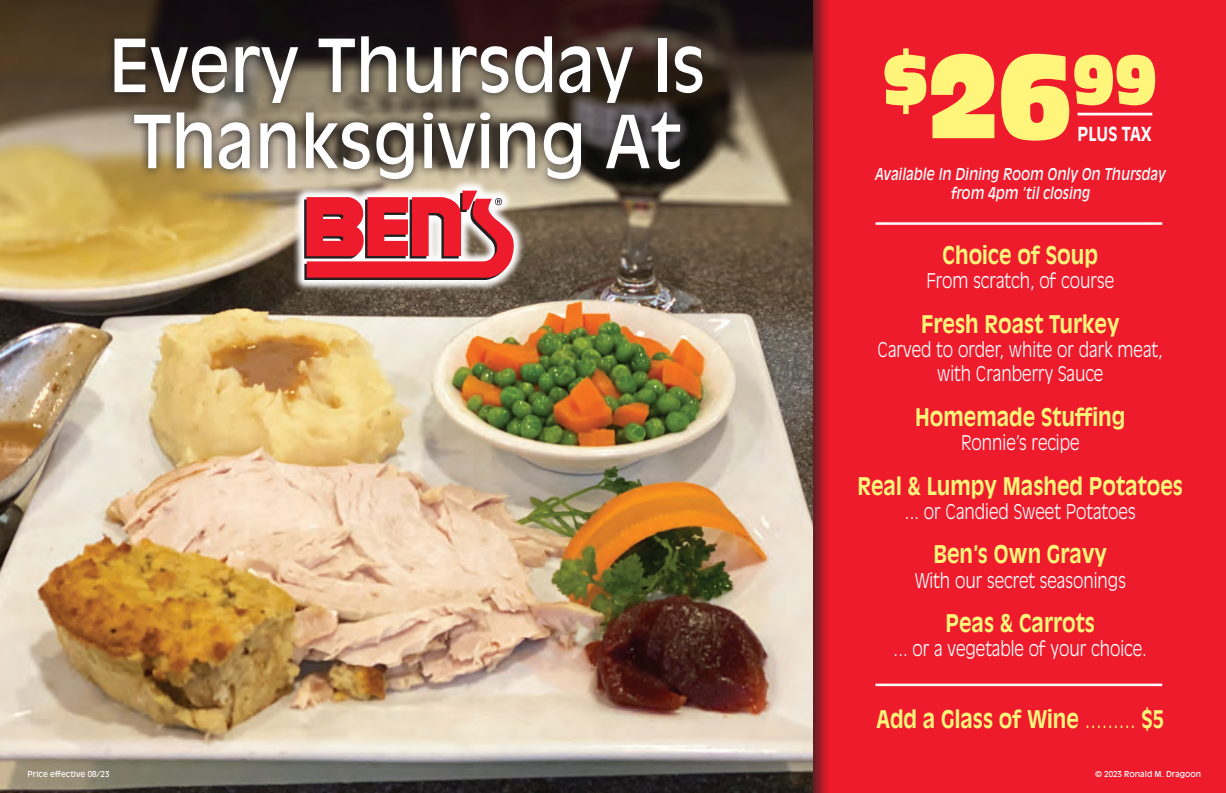
<style>
.page{position:relative;width:1226px;height:793px;background:#fff}
.page>*{position:absolute;margin:0;border:0;box-sizing:border-box;transform-origin:0 0}
.t1{font:72px/76px "Antique Olive Std";color:#fff;text-align:center;scale:.95 1}
.t2{font:66.8px "Antique Olive Std Nord";color:#fff57a;scale:.75 1}
.t3{font:700 24px "Antique Olive Std";color:#fff57a;scale:.85 1}
.t4{font:300 20px/24px "Antique Olive Std";color:#fff;text-align:center;scale:.85 1}
.t5{font:700 19.2px "Antique Olive Std";color:#fff;scale:.85 1}
.t6{font:italic 16px/19.2px "Antique Olive Std";color:#fff;text-align:center;scale:.85 1}
.t7{font:8px "Antique Olive Std";color:#fff}
.s1{font-size:114.8px}
.s2{font-weight:300}
</style>
<div class="page">
<div style="left:805px;top:0;width:420px;height:792px;background:#ee1b2c"></div>
<div style="left:0;top:0;width:831px;height:792px;background:#231f20;opacity:.75"></div>
<img style="left:0;top:0;width:812px;height:792px">
<hr style="left:1077px;top:113px;width:75px;height:2px;background:#fff">
<hr style="left:875px;top:683px;width:287px;height:2px;background:#fff">
<hr style="left:875px;top:222px;width:287px;height:3px;background:#fff">
<svg style="left:105px;top:27px;width:607px;height:162px;background:#584e41"></svg>
<svg style="left:292px;top:179px;width:233px;height:112px;background:#b7ad9c"></svg>
<svg style="left:304px;top:190px;width:213px;height:90px;background:#d8535c"></svg>
<h1 class="t1" style="left:109px;top:28px;width:630px">Every Thursday Is<br>Thanksgiving At</h1>
<h2 class="t2" style="left:882px;top:38px;width:367px">$<span class="s1">26</span>99</h2>
<p class="t5" style="left:1077px;top:122px;width:89px">PLUS TAX</p>
<p class="t6" style="left:875px;top:164px;width:342px">Available In Dining Room Only On Thursday from 4pm ’til closing</p>
<p class="t3" style="left:942px;top:240px;width:184px">Choice of Soup</p>
<p class="t4" style="left:926px;top:269px;width:222px">From scratch, of course</p>
<p class="t3" style="left:920px;top:309px;width:235px">Fresh Roast Turkey</p>
<p class="t4" style="left:877px;top:337px;width:337px">Carved to order, white or dark meat, with Cranberry Sauce</p>
<p class="t3" style="left:915px;top:402px;width:249px">Homemade Stuffing</p>
<p class="t4" style="left:960px;top:430px;width:141px">Ronnie’s recipe</p>
<p class="t3" style="left:857px;top:471px;width:384px">Real &amp; Lumpy Mashed Potatoes</p>
<p class="t4" style="left:904px;top:499px;width:273px">... or Candied Sweet Potatoes</p>
<p class="t3" style="left:933px;top:539px;width:206px">Ben’s Own Gravy</p>
<p class="t4" style="left:914px;top:568px;width:250px">With our secret seasonings</p>
<p class="t3" style="left:945px;top:608px;width:177px">Peas &amp; Carrots</p>
<p class="t4" style="left:893px;top:637px;width:299px">... or a vegetable of your choice.</p>
<p class="t3" style="left:876px;top:704px;width:340px">Add a Glass of Wine <span class="s2">.........</span> $5</p>
<p class="t7" style="left:27px;top:768px;width:83px">Price effective 08/23</p>
<p class="t7" style="left:1095px;top:768px;width:107px">© 2023 Ronald M. Dragoon</p>
</div>
